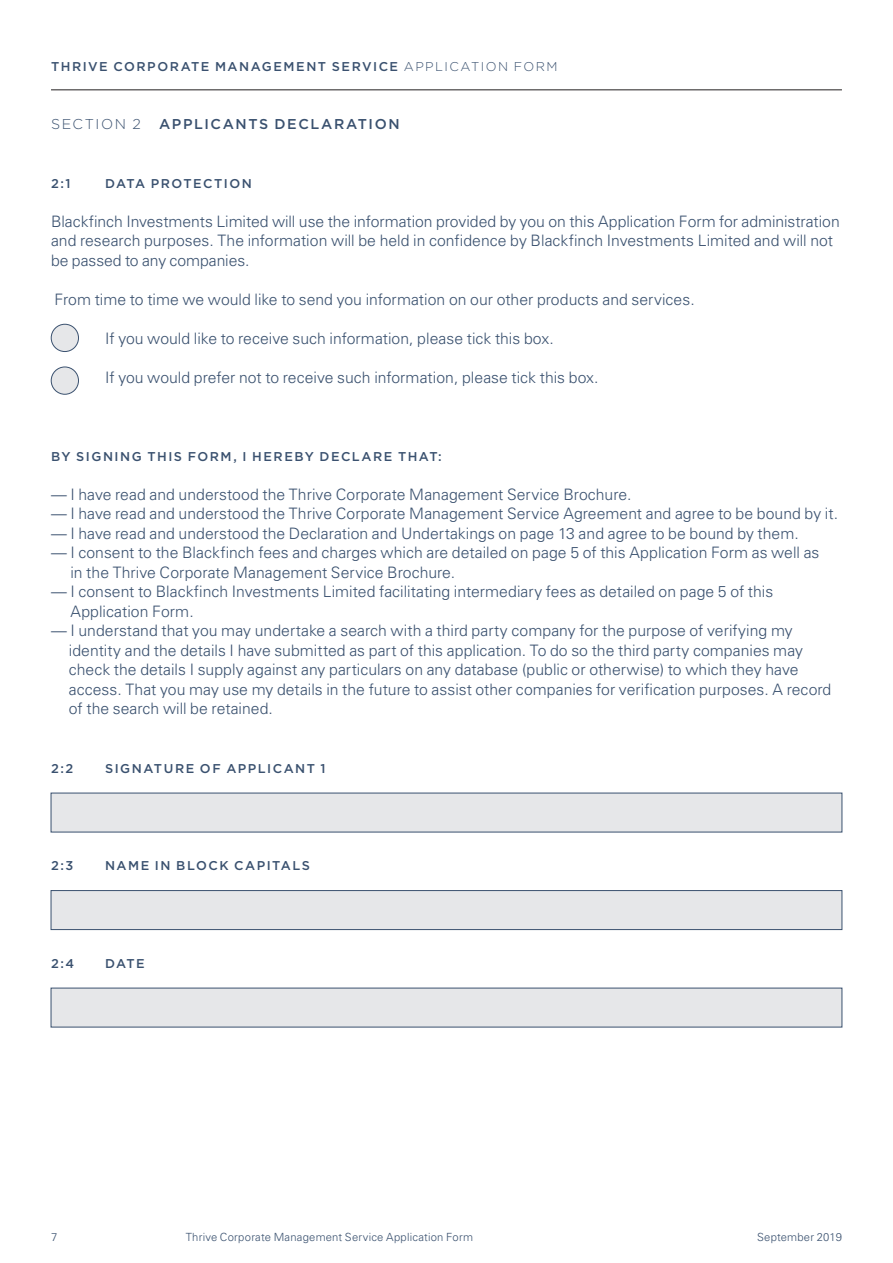
<style>
.page{position:relative;width:893px;height:1263px;background:#fff}
.page>*{position:absolute;margin:0;border:0;box-sizing:border-box;transform-origin:0 0}
.Univers{font:300 15.75px/19.5px "Univers";color:#3a516f}
.Gotham_9_5{font:500 14.25px "Gotham";letter-spacing:.11em;color:#3a516f}
.Gotham_9_5-2{font:300 14.25px "Gotham";letter-spacing:.115em;color:#3a516f}
.Gotham_8_5{font:500 12.75px "Gotham";letter-spacing:.115em;color:#3a516f}
.Univers_7_5{font:300 11.25px "Univers";letter-spacing:.02em;color:#3a516f}
.s1{font-weight:300}
</style>
<div class="page">
<hr style="left:51px;top:90px;width:791px;height:1px;background:#231f20">
<div style="left:51px;top:324px;width:27px;height:27px;background:#e6e7e9;border-radius:50%"></div>
<div style="left:51px;top:324px;width:28px;height:28px;border:1px solid #3a516f;border-radius:50%"></div>
<div style="left:51px;top:367px;width:27px;height:27px;background:#e6e7e9;border-radius:50%"></div>
<div style="left:51px;top:367px;width:28px;height:27px;border:1px solid #3a516f;border-radius:50%"></div>
<div style="left:51px;top:793px;width:791px;height:39px;background:#e6e7e9"></div>
<div style="left:51px;top:890px;width:791px;height:40px;background:#e6e7e9;border:1px solid #3a516f"></div>
<div style="left:51px;top:988px;width:791px;height:39px;background:#e6e7e9"></div>
<p class="Gotham_8_5" style="left:51px;top:58px;width:508px">THRIVE CORPORATE MANAGEMENT SERVICE <span class="s1">APPLICATION FORM</span></p>
<p class="Gotham_9_5-2" style="left:51px;top:116px;width:91px">SECTION 2</p>
<p class="Gotham_9_5" style="left:159px;top:115px;width:242px">APPLICANTS DECLARATION</p>
<p class="Gotham_8_5" style="left:51px;top:175px;width:21px">2:1</p>
<p class="Gotham_8_5" style="left:105px;top:175px;width:148px">DATA PROTECTION</p>
<p class="Univers" style="left:51px;top:211px;width:790px">Blackfinch Investments Limited will use the information provided by you on this Application Form for administration and research purposes. The information will be held in confidence by Blackfinch Investments Limited and will not be passed to any companies.</p>
<p class="Univers" style="left:54px;top:289px;width:642px">From time to time we would like to send you information on our other products and services.</p>
<p class="Univers" style="left:105px;top:328px;width:450px">If you would like to receive such information, please tick this box.</p>
<p class="Univers" style="left:105px;top:367px;width:495px">If you would prefer not to receive such information, please tick this box.</p>
<p class="Gotham_8_5" style="left:51px;top:448px;width:392px">BY SIGNING THIS FORM, I HEREBY DECLARE THAT:</p>
<p class="Univers" style="left:51px;top:484px;width:582px">— I have read and understood the Thrive Corporate Management Service Brochure.</p>
<p class="Univers" style="left:51px;top:504px;width:788px">— I have read and understood the Thrive Corporate Management Service Agreement and agree to be bound by it.</p>
<p class="Univers" style="left:51px;top:523px;width:749px">— I have read and understood the Declaration and Undertakings on page 13 and agree to be bound by them.</p>
<p class="Univers" style="left:70px;top:543px;width:750px;text-indent:-19px">— I consent to the Blackfinch fees and charges which are detailed on page 5 of this Application Form as well as in the Thrive Corporate Management Service Brochure.</p>
<p class="Univers" style="left:70px;top:582px;width:704px;text-indent:-19px">— I consent to Blackfinch Investments Limited facilitating intermediary fees as detailed on page 5 of this<br>Application Form.</p>
<p class="Univers" style="left:69px;top:621px;width:764px;text-indent:-18px">— I understand that you may undertake a search with a third party company for the purpose of verifying my identity and the details I have submitted as part of this application. To do so the third party companies may check the details I supply against any particulars on any database (public or otherwise) to which they have access. That you may use my details in the future to assist other companies for verification purposes. A record of the search will be retained.</p>
<p class="Gotham_8_5" style="left:51px;top:760px;width:24px">2:2</p>
<p class="Gotham_8_5" style="left:105px;top:760px;width:222px">SIGNATURE OF APPLICANT 1</p>
<p class="Gotham_8_5" style="left:51px;top:857px;width:24px">2:3</p>
<p class="Gotham_8_5" style="left:105px;top:857px;width:207px">NAME IN BLOCK CAPITALS</p>
<p class="Gotham_8_5" style="left:51px;top:955px;width:25px">2:4</p>
<p class="Gotham_8_5" style="left:105px;top:955px;width:41px">DATE</p>
<p class="Univers_7_5" style="left:51px;top:1230px;width:8px">7</p>
<p class="Univers_7_5" style="left:186px;top:1230px;width:289px">Thrive Corporate Management Service Application Form</p>
<p class="Univers_7_5" style="left:757px;top:1230px;width:86px">September 2019</p>
</div>
